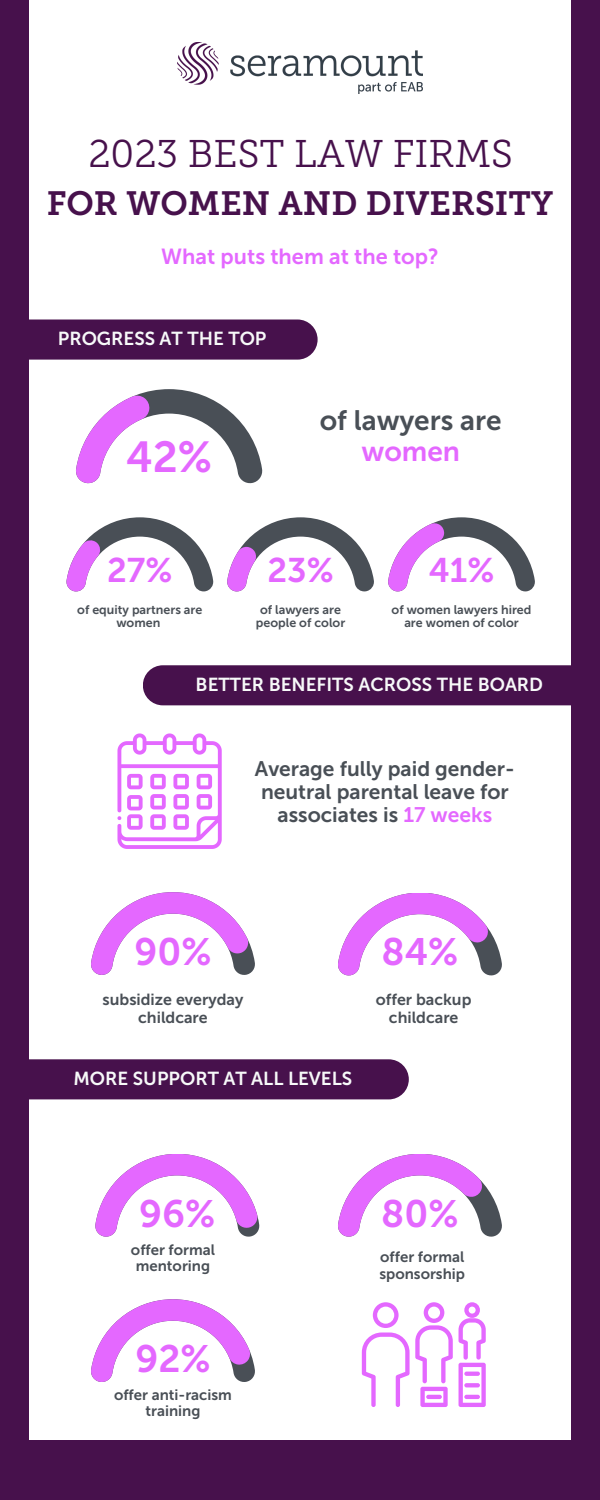
<style>
.page{position:relative;width:600px;height:1500px;background:#47114c}
.page>*{position:absolute;margin:0;border:0;box-sizing:border-box;transform-origin:0 0}
.t1{font:43.2px "Museo Sans 700";color:#e468ff}
.t2{font:38.5px "Museo Slab 300";color:#47114c}
.t3{font:38px "Museo Sans 700";color:#e468ff}
.t4{font:34.1px "Museo Sans 700";color:#e468ff}
.t5{font:33.5px "Museo Slab 700";color:#47114c}
.t6{font:28px/30.8px "Museo Sans 700";color:#494f56;text-align:center}
.t7{font:21.7px "Museo Sans 700";color:#e468ff}
.t8{font:21px/23.2px "Museo Sans 700";color:#494f56;text-align:center}
.t9{font:18.7px "Museo Sans 700";color:#f7f9f9}
.t10{font:16px/17.2px "Museo Sans 700";color:#494f56;text-align:center}
.t11{font:15px/16.5px "Museo Sans 700";color:#494f56;text-align:center}
.t12{font:12.5px/13.2px "Museo Sans 700";color:#494f56;text-align:center}
.s1{color:#e468ff}
</style>
<div class="page">
<div style="left:29px;top:0;width:542px;height:1440px;background:#fff"></div>
<img style="left:178px;top:42px;width:244px;height:51px">
<svg style="left:76px;top:389px;width:187px;height:94px"></svg>
<svg style="left:388px;top:517px;width:147px;height:74px"></svg>
<svg style="left:66px;top:517px;width:148px;height:74px"></svg>
<svg style="left:227px;top:517px;width:147px;height:74px"></svg>
<svg style="left:95px;top:1154px;width:165px;height:83px"></svg>
<svg style="left:338px;top:1154px;width:164px;height:83px"></svg>
<svg style="left:91px;top:1299px;width:164px;height:83px"></svg>
<svg style="left:117px;top:733px;width:105px;height:116px"></svg>
<svg style="left:91px;top:892px;width:164px;height:83px"></svg>
<svg style="left:338px;top:893px;width:164px;height:82px"></svg>
<div style="left:3px;top:320px;width:314px;height:40px;background:#47114c;border-radius:20px"></div>
<div style="left:3px;top:1059px;width:406px;height:40px;background:#47114c;border-radius:20px"></div>
<svg style="left:459px;top:1302px;width:27px;height:105px"></svg>
<svg style="left:362px;top:1302px;width:91px;height:105px"></svg>
<svg style="left:464px;top:1372px;width:16px;height:4px"></svg>
<svg style="left:464px;top:1383px;width:16px;height:4px"></svg>
<hr style="left:464px;top:1395px;width:16px;height:4px;background:#e468ff;border-radius:2px">
<hr style="left:426px;top:1395px;width:16px;height:4px;background:#e468ff;border-radius:2px">
<div style="left:143px;top:665px;width:453px;height:40px;background:#47114c;border-radius:20px"></div>
<p class="t2" style="left:88px;top:131px;width:426px">2023 BEST LAW FIRMS</p>
<p class="t5" style="left:47px;top:184px;width:508px">FOR WOMEN AND DIVERSITY</p>
<p class="t7" style="left:161px;top:243px;width:279px">What puts them at the top?</p>
<p class="t9" style="left:58px;top:327px;width:210px">PROGRESS AT THE TOP</p>
<p class="t1" style="left:126px;top:431px;width:88px">42%</p>
<p class="t6" style="left:320px;top:405px;width:183px">of lawyers are <span class="s1">women</span></p>
<p class="t4" style="left:107px;top:550px;width:67px">27%</p>
<p class="t4" style="left:267px;top:550px;width:68px">23%</p>
<p class="t4" style="left:429px;top:550px;width:67px">41%</p>
<p class="t12" style="left:77px;top:603px;width:127px">of equity partners are women</p>
<p class="t12" style="left:256px;top:603px;width:91px">of lawyers are people of color</p>
<p class="t12" style="left:392px;top:603px;width:141px">of women lawyers hired are women of color</p>
<p class="t9" style="left:196px;top:674px;width:349px">BETTER BENEFITS ACROSS THE BOARD</p>
<p class="t8" style="left:255px;top:757px;width:261px">Average fully paid gender&shy;neutral parental leave for associates is <span class="s1">17 weeks</span></p>
<p class="t3" style="left:134px;top:929px;width:79px">90%</p>
<p class="t3" style="left:381px;top:930px;width:79px">84%</p>
<p class="t10" style="left:103px;top:991px;width:142px">subsidize everyday childcare</p>
<p class="t9" style="left:74px;top:1067px;width:280px">MORE SUPPORT AT ALL LEVELS</p>
<p class="t10" style="left:376px;top:991px;width:97px">offer backup childcare</p>
<p class="t3" style="left:139px;top:1191px;width:78px">96%</p>
<p class="t3" style="left:381px;top:1191px;width:79px">80%</p>
<p class="t11" style="left:131px;top:1241px;width:86px">offer formal mentoring</p>
<p class="t11" style="left:379px;top:1249px;width:87px;text-align:left">offer formal sponsorship</p>
<p class="t3" style="left:135px;top:1336px;width:77px">92%</p>
<p class="t11" style="left:114px;top:1387px;width:119px">offer anti-racism training</p>
</div>
